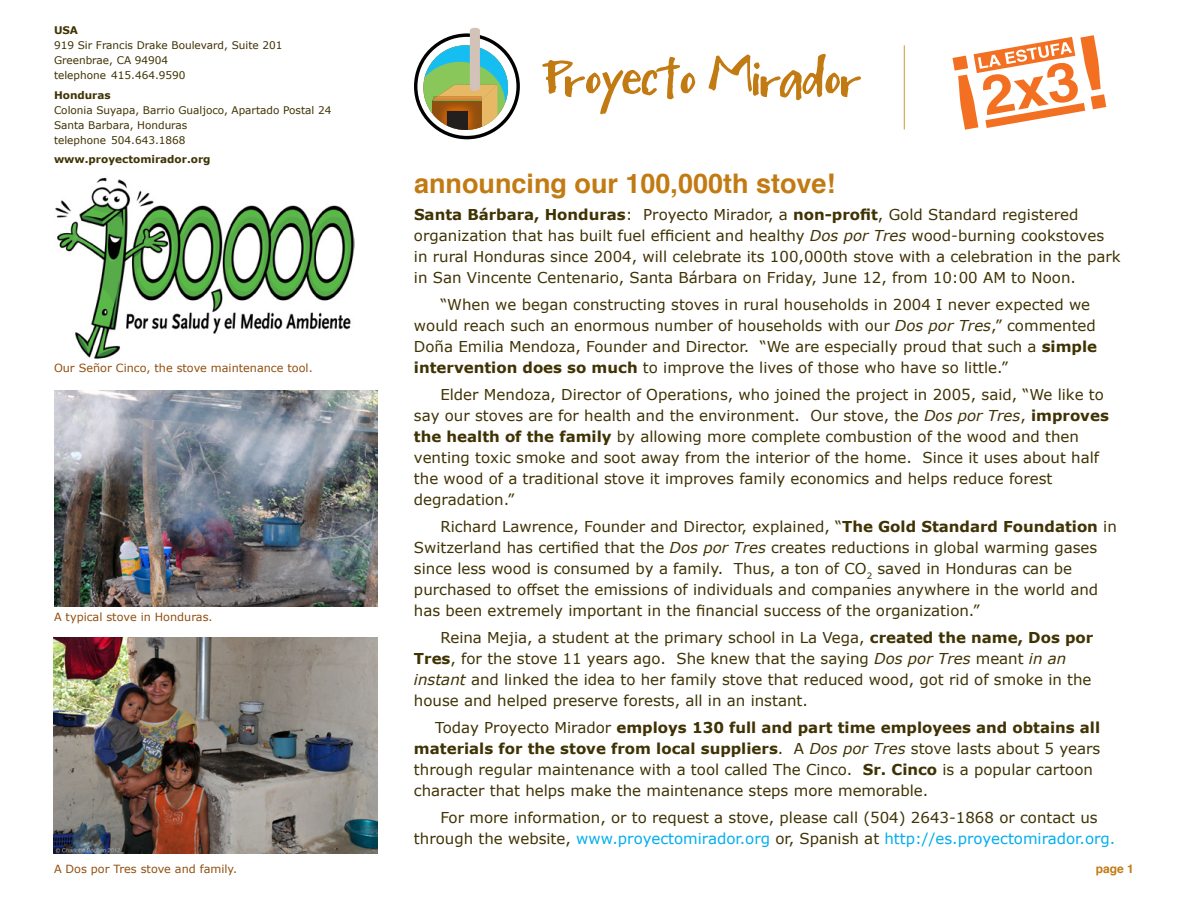
<style>
.page{position:relative;width:1188px;height:918px;background:#fff}
.page>*{position:absolute;margin:0;border:0;box-sizing:border-box;transform-origin:0 0}
.t1{font:700 27px "Helvetica";color:#c27a12}
.t2{font:15px/21px "Verdana";color:#3f3203}
.t3{font:700 12px "Helvetica";color:#c27a12}
.t4{font:11.25px "Verdana";color:#914f0f}
.t5{font:10.5px/15px "Verdana";color:#3f3203}
.t6{font:700 10.5px "Verdana";color:#3f3203}
.s1{font-weight:700}
.s2{font-style:italic}
.s3{color:#00aeef}
</style>
<div class="page">
<svg style="left:953px;top:35px;width:153px;height:95px"></svg>
<hr style="left:904px;top:45px;width:1px;height:84px;background:#c93">
<svg style="left:542px;top:57px;width:153px;height:57px"></svg>
<svg style="left:709px;top:54px;width:152px;height:46px"></svg>
<svg style="left:414px;top:28px;width:106px;height:111px"></svg>
<img style="left:55px;top:177px;width:299px;height:182px">
<img style="left:54px;top:391px;width:324px;height:216px">
<img style="left:54px;top:638px;width:324px;height:215px">
<p class="t6" style="left:54px;top:23px;width:26px">USA</p>
<p class="t5" style="left:54px;top:38px;width:230px">919 Sir Francis Drake Boulevard, Suite 201<br>Greenbrae, CA 94904<br>telephone 415.464.9590</p>
<p class="t6" style="left:54px;top:88px;width:58px">Honduras</p>
<p class="t5" style="left:54px;top:102px;width:279px">Colonia Suyapa, Barrio Gualjoco, Apartado Postal 24<br>Santa Barbara, Honduras<br>telephone 504.643.1868</p>
<p class="t6" style="left:54px;top:152px;width:158px">www.proyectomirador.org</p>
<p class="t4" style="left:54px;top:360px;width:260px">Our Señor Cinco, the stove maintenance tool.</p>
<p class="t4" style="left:54px;top:609px;width:160px">A typical stove in Honduras.</p>
<p class="t4" style="left:54px;top:861px;width:185px">A Dos por Tres stove and family.</p>
<h1 class="t1" style="left:414px;top:161px;width:423px">announcing our 100,000th stove!</h1>
<p class="t2" style="left:414px;top:203px;width:708px"><span class="s1">Santa Bárbara, Honduras</span>: Proyecto Mirador, a <span class="s1">non-profit</span>, Gold Standard registered organization that has built fuel efficient and healthy <span class="s2">Dos por Tres</span> wood-burning cookstoves in rural Honduras since 2004, will celebrate its 100,000th stove with a celebration in the park in San Vincente Centenario, Santa Bárbara on Friday, June 12, from 10:00 AM to Noon.</p>
<p class="t2" style="left:414px;top:293px;width:685px;text-indent:26px">“When we began constructing stoves in rural households in 2004 I never expected we would reach such an enormous number of households with our <span class="s2">Dos por Tres</span>,” commented Doña Emilia Mendoza, Founder and Director. “We are especially proud that such a <span class="s1">simple intervention does so much</span> to improve the lives of those who have so little.”</p>
<p class="t2" style="left:414px;top:383px;width:696px;text-indent:26px">Elder Mendoza, Director of Operations, who joined the project in 2005, said, “We like to say our stoves are for health and the environment. Our stove, the <span class="s2">Dos por Tres</span>, <span class="s1">improves the health of the family</span> by allowing more complete combustion of the wood and then venting toxic smoke and soot away from the interior of the home. Since it uses about half the wood of a traditional stove it improves family economics and helps reduce forest degradation.”</p>
<p class="t2" style="left:414px;top:515px;width:704px;text-indent:26px">Richard Lawrence, Founder and Director, explained, “<span class="s1">The Gold Standard Foundation</span> in Switzerland has certified that the <span class="s2">Dos por Tres</span> creates reductions in global warming gases since less wood is consumed by a family. Thus, a ton of CO<sub>2</sub> saved in Honduras can be purchased to offset the emissions of individuals and companies anywhere in the world and has been extremely important in the financial success of the organization.”</p>
<p class="t2" style="left:414px;top:626px;width:681px;text-indent:26px">Reina Mejia, a student at the primary school in La Vega, <span class="s1">created the name, Dos por Tres</span>, for the stove 11 years ago. She knew that the saying <span class="s2">Dos por Tres</span> meant <span class="s2">in an instant</span> and linked the idea to her family stove that reduced wood, got rid of smoke in the house and helped preserve forests, all in an instant.</p>
<p class="t2" style="left:414px;top:716px;width:688px;text-indent:21px">Today Proyecto Mirador <span class="s1">employs 130 full and part time employees and obtains all materials for the stove from local suppliers</span>. A <span class="s2">Dos por Tres</span> stove lasts about 5 years through regular maintenance with a tool called The Cinco. <span class="s1">Sr. Cinco</span> is a popular cartoon character that helps make the maintenance steps more memorable.</p>
<p class="t2" style="left:414px;top:806px;width:703px;text-align:center">For more information, or to request a stove, please call (504) 2643-1868 or contact us through the website, <span class="s3">www.proyectomirador.org</span> or, Spanish at <span class="s3">http://es.proyectomirador.org.</span></p>
<p class="t3" style="left:1096px;top:859px;width:40px">page 1</p>
</div>
